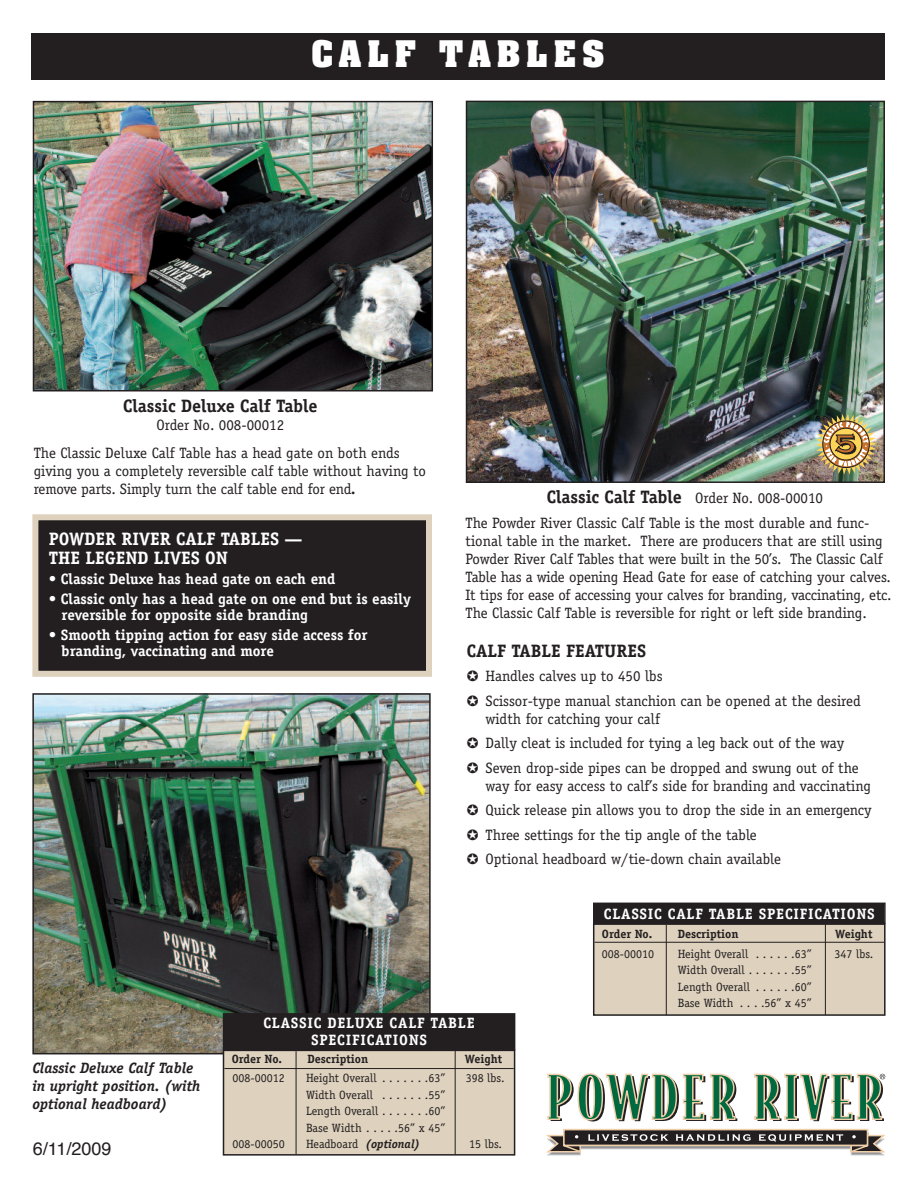
<style>
.page{position:relative;width:918px;height:1188px;background:#fff}
.page>*{position:absolute;margin:0;border:0;box-sizing:border-box;transform-origin:0 0}
.t1{font:700 36px "Aachen BT";letter-spacing:.15em;color:#fff}
.t2{font:700 18px "Officina Serif";color:#231f20}
.t3{font:700 18px/19.5px "Officina Serif";color:#fff}
.t4{font:18px "Helvetica";color:#231f20}
.t5{font:15px/24.5px "Officina Serif";color:#231f20}
.t6{font:700 15px/16.5px "Officina Serif";color:#fff}
.t7{font:700 15px/16.5px "Officina Serif";letter-spacing:.05em;color:#fff;text-align:center}
.t8{font:italic 700 15px/18px "Officina Serif";color:#231f20}
.t9{font:12px/16.5px "Officina Serif";color:#231f20;text-align:justify}
.t10{font:700 12px "Officina Serif";color:#231f20}
.t11{font:italic 700 12px "Officina Serif";color:#231f20}
.s1{font-weight:700;font-style:italic}
.s2{font-weight:700;font-size:18px}
.s3{font-weight:400;font-style:normal}
</style>
<div class="page">
<div style="left:31px;top:33px;width:853px;height:46px;background:#231f20"></div>
<svg style="left:547px;top:1073px;width:190px;height:48px"></svg>
<div style="left:564px;top:1133px;width:304px;height:16px;background:#a29e9a"></div>
<div style="left:564px;top:1133px;width:304px;height:16px;border:1px solid #c7c8ca"></div>
<div style="left:564px;top:1130px;width:303px;height:15px;background:#231f20"></div>
<div style="left:563px;top:1129px;width:305px;height:17px;border:1px solid #efcfaa"></div>
<svg style="left:546px;top:1134px;width:36px;height:21px"></svg>
<svg style="left:588px;top:1134px;width:80px;height:7px"></svg>
<svg style="left:676px;top:1134px;width:75px;height:7px"></svg>
<svg style="left:759px;top:1134px;width:84px;height:8px"></svg>
<svg style="left:849px;top:1134px;width:36px;height:21px"></svg>
<svg style="left:754px;top:1073px;width:131px;height:48px"></svg>
<img style="left:469px;top:104px;width:413px;height:376px">
<div style="left:466px;top:101px;width:419px;height:382px;border:2px solid #231f20"></div>
<div style="left:594px;top:924px;width:291px;height:91px;background:#ded2be"></div>
<div style="left:593px;top:923px;width:293px;height:93px;border:2px solid #231f20"></div>
<div style="left:595px;top:904px;width:289px;height:19px;background:#231f20"></div>
<div style="left:593px;top:903px;width:293px;height:21px;border:2px solid #231f20"></div>
<hr style="left:595px;top:942px;width:289px;height:1px;background:#231f20">
<hr style="left:666px;top:925px;width:1px;height:90px;background:#231f20">
<hr style="left:825px;top:924px;width:1px;height:91px;background:#231f20">
<img style="left:815px;top:414px;width:62px;height:61px">
<img style="left:36px;top:104px;width:394px;height:284px">
<div style="left:33px;top:101px;width:400px;height:290px;border:2px solid #231f20"></div>
<img style="left:35px;top:696px;width:393px;height:355px">
<div style="left:32px;top:693px;width:399px;height:361px;border:2px solid #231f20"></div>
<div style="left:38px;top:520px;width:388px;height:151px;background:#231f20"></div>
<div style="left:32px;top:514px;width:400px;height:163px;border:6px solid #ded2be"></div>
<div style="left:224px;top:1050px;width:291px;height:105px;background:#ded2be"></div>
<div style="left:223px;top:1050px;width:292px;height:106px;border:2px solid #231f20"></div>
<div style="left:224px;top:1015px;width:290px;height:34px;background:#231f20"></div>
<div style="left:223px;top:1013px;width:292px;height:38px;border:2px solid #231f20"></div>
<hr style="left:224px;top:1068px;width:290px;height:1px;background:#231f20">
<hr style="left:296px;top:1051px;width:1px;height:103px;background:#231f20">
<hr style="left:455px;top:1051px;width:1px;height:104px;background:#231f20">
<h1 class="t1" style="left:311px;top:40px;width:296px">CALF TABLES</h1>
<p class="t2" style="left:123px;top:399px;width:196px">Classic Deluxe Calf Table</p>
<p class="t5" style="left:34px;top:411px;width:367px;line-height:27.8px;text-align:center">Order No. 008-00012<br>The Classic Deluxe Calf Table has a head gate on both ends</p>
<p class="t5" style="left:34px;top:461px;width:394px;line-height:18px">giving you a completely reversible calf table without having to remove parts. Simply turn the calf table end for end<span class="s1">.</span></p>
<p class="t3" style="left:49px;top:530px;width:255px">POWDER RIVER CALF TABLES —<br>THE LEGEND LIVES ON</p>
<p class="t6" style="left:49px;top:572px;width:288px">• Classic Deluxe has head gate on each end</p>
<p class="t6" style="left:62px;top:591px;width:351px;text-indent:-13px">• Classic only has a head gate on one end but is easily reversible for opposite side branding</p>
<p class="t6" style="left:62px;top:628px;width:308px;text-indent:-13px">• Smooth tipping action for easy side access for branding, vaccinating and more</p>
<p class="t5" style="left:466px;top:485px;width:405px;line-height:24.9px;text-indent:81px"><span class="s2">Classic Calf Table</span> Order No. 008-00010<br>The Powder River Classic Calf Table is the most durable and func-</p>
<p class="t5" style="left:466px;top:532px;width:428px;line-height:18px">tional table in the market. There are producers that are still using Powder River Calf Tables that were built in the 50’s. The Classic Calf Table has a wide opening Head Gate for ease of catching your calves.<br>It tips for ease of accessing your calves for branding, vaccinating, etc.<br>The Classic Calf Table is reversible for right or left side branding.</p>
<p class="t2" style="left:467px;top:644px;width:181px">CALF TABLE FEATURES</p>
<p class="t5" style="left:485px;top:664px;width:377px">Handles calves up to 450 lbs<br>Scissor-type manual stanchion can be opened at the desired</p>
<p class="t5" style="left:485px;top:706px;width:375px">width for catching your calf<br>Dally cleat is included for tying a leg back out of the way<br>Seven drop-side pipes can be dropped and swung out of the</p>
<p class="t5" style="left:485px;top:773px;width:388px">way for easy access to calf’s side for branding and vaccinating Quick release pin allows you to drop the side in an emergency Three settings for the tip angle of the table<br>Optional headboard w/tie-down chain available</p>
<p class="t7" style="left:604px;top:906px;width:272px">CLASSIC CALF TABLE SPECIFICATIONS</p>
<p class="t10" style="left:602px;top:930px;width:52px">Order No.</p>
<p class="t10" style="left:678px;top:930px;width:62px">Description</p>
<p class="t10" style="left:835px;top:930px;width:39px">Weight</p>
<p class="t9" style="left:602px;top:945px;width:54px">008-00010</p>
<p class="t9" style="left:678px;top:945px;width:136px">Height Overall . . . . . .63”</p>
<p class="t9" style="left:834px;top:945px;width:40px">347 lbs.</p>
<p class="t9" style="left:678px;top:962px;width:136px">Width Overall . . . . . . .55” Length Overall . . . . . .60” Base Width . . . .56” x 45”</p>
<p class="t8" style="left:32px;top:1061px;width:169px">Classic Deluxe Calf Table in upright position. (with optional headboard)</p>
<p class="t4" style="left:33px;top:1141px;width:80px">6/11/2009</p>
<p class="t7" style="left:263px;top:1016px;width:213px">CLASSIC DELUXE CALF TABLE<br>SPECIFICATIONS</p>
<p class="t10" style="left:232px;top:1054px;width:52px">Order No.</p>
<p class="t10" style="left:308px;top:1054px;width:62px">Description</p>
<p class="t10" style="left:465px;top:1054px;width:39px">Weight</p>
<p class="t9" style="left:233px;top:1070px;width:54px">008-00012</p>
<p class="t9" style="left:306px;top:1070px;width:141px">Height Overall . . . . . . .63”</p>
<p class="t9" style="left:466px;top:1070px;width:40px">398 lbs.</p>
<p class="t9" style="left:306px;top:1087px;width:141px">Width Overall . . . . . . .55” Length Overall . . . . . . .60” Base Width . . . . .56” x 45”</p>
<p class="t9" style="left:233px;top:1136px;width:54px">008-00050</p>
<p class="t11" style="left:306px;top:1140px;width:116px"><span class="s3">Headboard</span> (optional)</p>
<p class="t9" style="left:469px;top:1136px;width:34px">15 lbs.</p>
</div>
